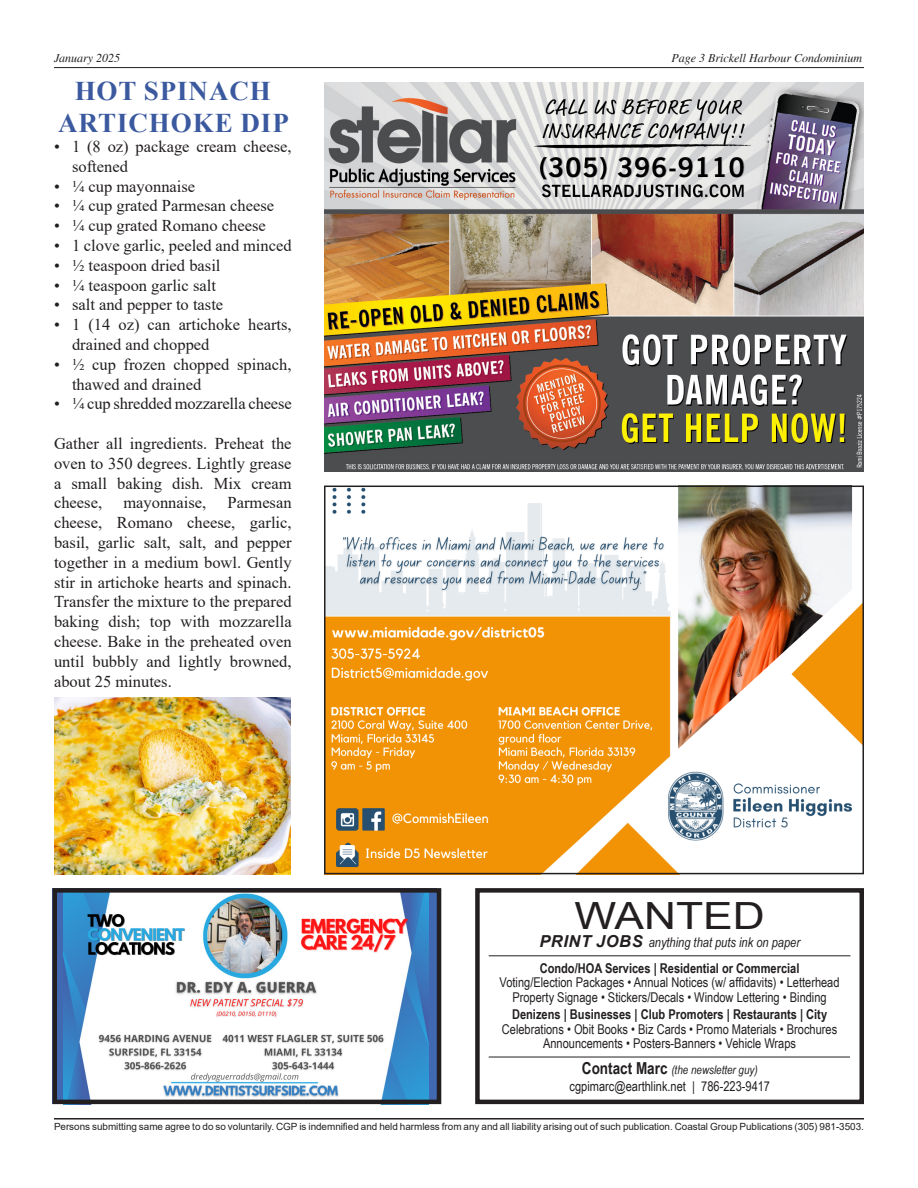
<style>
.page{position:relative;width:918px;height:1188px;background:#fff}
.page>*{position:absolute;margin:0;border:0;box-sizing:border-box;transform-origin:0 0}
.t1{font:37.5px "Arial";color:#231f20;scale:1.18 1}
.t2{font:700 27px/32.4px "Times New Roman";letter-spacing:.035em;color:#3b599f;text-align:center}
.t3{font:16.5px/19.8px "Times New Roman";color:#231f20}
.t4{font:13.5px/14.7px "Arial Narrow";color:#231f20;text-align:center}
.t5{font:italic 13.5px "Arial Narrow";color:#231f20}
.t6{font:italic 12px "Times";color:#231f20}
.t7{font:italic 12px "Arial Narrow";color:#231f20}
.t8{font:9.9px "Arial";letter-spacing:-.005em;color:#231f20}
.s1{font-family:"Arial";font-weight:700;font-size:16.5px}
.s2{font-weight:700}
.s3{font-weight:700;font-style:normal;font-size:16.5px}
</style>
<div class="page">
<hr style="left:54px;top:67px;width:810px;height:1px;background:#231f20">
<hr style="left:54px;top:1118px;width:810px;height:2px;background:#231f20">
<img style="left:324px;top:83px;width:540px;height:389px">
<div style="left:52px;top:888px;width:385px;height:216px;background:#4069b2"></div>
<img style="left:63px;top:894px;width:365px;height:204px">
<div style="left:52px;top:888px;width:389px;height:216px;border:5px solid #231f20"></div>
<hr style="left:489px;top:956px;width:361px;height:1px;background:#231f20">
<hr style="left:489px;top:1057px;width:361px;height:1px;background:#231f20">
<div style="left:475px;top:888px;width:389px;height:216px;border:4px solid #231f20"></div>
<img style="left:327px;top:489px;width:534px;height:382px">
<div style="left:324px;top:486px;width:540px;height:388px;border:2px solid #231f20"></div>
<img style="left:54px;top:697px;width:236px;height:177px">
<p class="t6" style="left:54px;top:52px;width:68px">January 2025</p>
<p class="t6" style="left:672px;top:52px;width:192px">Page 3 Brickell Harbour Condominium</p>
<p class="t2" style="left:58px;top:74px;width:232px">HOT SPINACH<br>ARTICHOKE DIP</p>
<p class="t3" style="left:72px;top:136px;width:221px;text-indent:-18px">• 1 (8 oz) package cream cheese, softened</p>
<p class="t3" style="left:54px;top:176px;width:143px">• ¼ cup mayonnaise</p>
<p class="t3" style="left:54px;top:195px;width:222px">• ¼ cup grated Parmesan cheese</p>
<p class="t3" style="left:54px;top:215px;width:213px">• ¼ cup grated Romano cheese</p>
<p class="t3" style="left:54px;top:235px;width:239px">• 1 clove garlic, peeled and minced</p>
<p class="t3" style="left:54px;top:255px;width:168px">• ½ teaspoon dried basil</p>
<p class="t3" style="left:54px;top:275px;width:163px">• ¼ teaspoon garlic salt</p>
<p class="t3" style="left:54px;top:294px;width:171px">• salt and pepper to taste</p>
<p class="t3" style="left:72px;top:314px;width:221px;text-indent:-18px">• 1 (14 oz) can artichoke hearts, drained and chopped</p>
<p class="t3" style="left:72px;top:354px;width:221px;text-indent:-18px">• ½ cup frozen chopped spinach, thawed and drained</p>
<p class="t3" style="left:54px;top:393px;width:239px">• ¼ cup shredded mozzarella cheese</p>
<p class="t3" style="left:54px;top:433px;width:239px;text-align:justify">Gather all ingredients. Preheat the oven to 350 degrees. Lightly grease a small baking dish. Mix cream cheese,</p>
<p class="t3" style="left:123px;top:492px;width:84px">mayonnaise,</p>
<p class="t3" style="left:54px;top:492px;width:239px;text-align:justify;text-indent:173px">Parmesan cheese, Romano cheese, garlic, basil, garlic salt, salt, and pepper together in a medium bowl. Gently stir in artichoke hearts and spinach.<br>Transfer the mixture to the prepared baking dish; top with mozzarella cheese. Bake in the preheated oven until bubbly and lightly browned, about 25 minutes.</p>
<p class="t1" style="left:574px;top:890px;width:163px">WANTED</p>
<p class="t5" style="left:539px;top:932px;width:262px"><span class="s1">PRINT JOBS</span> anything that puts ink on paper</p>
<p class="t4" style="left:500px;top:960px;width:342px"><span class="s2">Condo/HOA Services | Residential or Commercial<br></span>Voting/Election Packages • Annual Notices (w/ affidavits) • Letterhead<br>Property Signage • Stickers/Decals • Window Lettering • Binding</p>
<p class="t4" style="left:502px;top:1006px;width:337px;line-height:15.1px"><span class="s2">Denizens | Businesses | Club Promoters | Restaurants | City<br></span>Celebrations • Obit Books • Biz Cards • Promo Materials • Brochures</p>
<p class="t4" style="left:543px;top:1035px;width:255px">Announcements • Posters-Banners • Vehicle Wraps</p>
<p class="t7" style="left:582px;top:1062px;width:177px"><span class="s3">Contact Marc</span> (the newsletter guy)</p>
<p class="t4" style="left:570px;top:1078px;width:202px">cgpimarc@earthlink.net | 786-223-9417</p>
<p class="t8" style="left:54px;top:1120px;width:811px">Persons submitting same agree to do so voluntarily. CGP is indemnified and held harmless from any and all liability arising out of such publication. Coastal Group Publications (305) 981-3503.</p>
</div>
